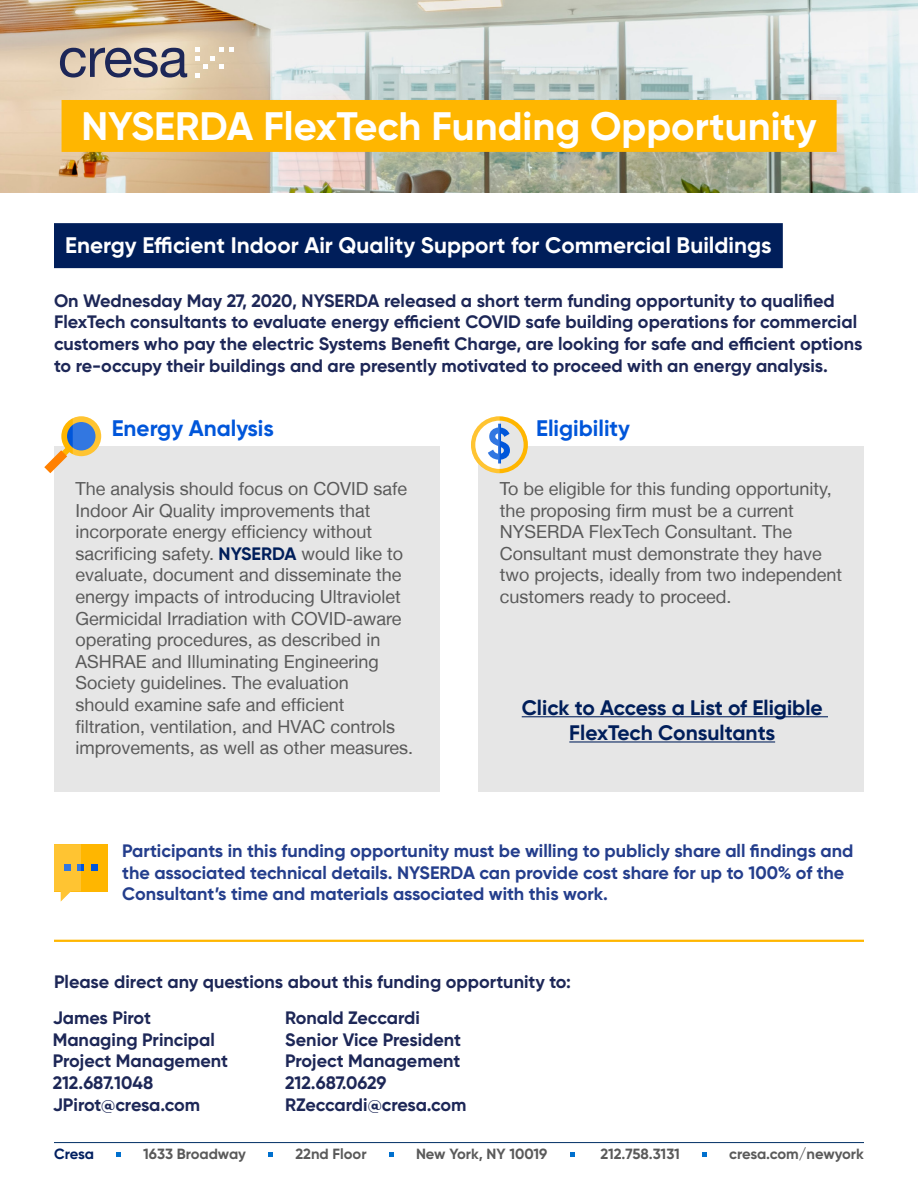
<style>
.page{position:relative;width:918px;height:1188px;background:#fff}
.page>*{position:absolute;margin:0;border:0;box-sizing:border-box;transform-origin:0 0}
.t1{font:700 39.75px "Gilroy";color:#fff}
.t2{font:700 22.5px "Gilroy";color:#fff}
.t3{font:700 22.5px "Gilroy";color:#0056da}
.t4{font:700 21px/25.2px "Gilroy";color:#001e5a;text-align:center}
.t5{font:18px/21.6px "Helvetica Neue LT";color:#5a5a5a}
.t6{font:700 18px/21.6px "Gilroy";color:#1d2757}
.t7{font:700 18px/21.6px "Gilroy";color:#243e8c}
.t8{font:700 14.85px "Gilroy";color:#5a5a5a}
.t9{font:700 14.85px "Gilroy";letter-spacing:-.015em;color:#001f60}
.s1{font-family:"Gilroy";font-weight:700;color:#001e5a}
</style>
<div class="page">
<div style="left:54px;top:447px;width:386px;height:345px;background:#e6e6e6"></div>
<div style="left:478px;top:447px;width:386px;height:345px;background:#e6e6e6"></div>
<div style="left:54px;top:223px;width:729px;height:45px;background:#001e5a"></div>
<hr style="left:522px;top:716px;width:306px;height:1px;background:#001e5a">
<hr style="left:569px;top:741px;width:206px;height:2px;background:#001e5a">
<svg style="left:44px;top:416px;width:57px;height:57px"></svg>
<svg style="left:471px;top:416px;width:57px;height:57px"></svg>
<div style="left:54px;top:844px;width:54px;height:47px;background:#ffb600"></div>
<div style="left:78px;top:864px;width:6px;height:7px;background:#0056da"></div>
<div style="left:91px;top:864px;width:7px;height:7px;background:#0056da"></div>
<svg style="left:54px;top:844px;width:27px;height:58px;background:#f4c857"></svg>
<svg style="left:116px;top:1152px;width:5px;height:5px"></svg>
<svg style="left:268px;top:1152px;width:5px;height:5px"></svg>
<svg style="left:389px;top:1152px;width:5px;height:5px"></svg>
<svg style="left:570px;top:1152px;width:5px;height:5px"></svg>
<svg style="left:702px;top:1152px;width:5px;height:5px"></svg>
<hr style="left:54px;top:1142px;width:810px;height:1px;background:#002f65">
<hr style="left:54px;top:940px;width:810px;height:2px;background:#ffb600">
<img style="left:0;top:0;width:918px;height:192px">
<svg style="left:60px;top:48px;width:127px;height:30px;background:#938d92"></svg>
<svg style="left:195px;top:48px;width:39px;height:29px"></svg>
<div style="left:62px;top:100px;width:775px;height:52px;background:#ffb600"></div>
<h1 class="t1" style="left:81px;top:101px;width:737px">NYSERDA FlexTech Funding Opportunity</h1>
<p class="t2" style="left:65px;top:231px;width:708px">Energy Efficient Indoor Air Quality Support for Commercial Buildings</p>
<p class="t6" style="left:54px;top:289px;width:810px">On Wednesday May 27, 2020, NYSERDA released a short term funding opportunity to qualified FlexTech consultants to evaluate energy efficient COVID safe building operations for commercial customers who pay the electric Systems Benefit Charge, are looking for safe and efficient options to re-occupy their buildings and are presently motivated to proceed with an energy analysis.</p>
<p class="t3" style="left:112px;top:414px;width:164px">Energy Analysis</p>
<p class="t3" style="left:536px;top:414px;width:95px">Eligibility</p>
<p class="t5" style="left:75px;top:478px;width:339px">The analysis should focus on COVID safe Indoor Air Quality improvements that incorporate energy efficiency without sacrificing safety. <span class="s1">NYSERDA</span> would like to evaluate, document and disseminate the energy impacts of introducing Ultraviolet Germicidal Irradiation with COVID-aware operating procedures, as described in ASHRAE and Illuminating Engineering Society guidelines. The evaluation<br>should examine safe and efficient filtration, ventilation, and HVAC controls improvements, as well as other measures.</p>
<p class="t5" style="left:500px;top:478px;width:344px">To be eligible for this funding opportunity, the proposing firm must be a current NYSERDA FlexTech Consultant. The Consultant must demonstrate they have two projects, ideally from two independent customers ready to proceed.</p>
<p class="t4" style="left:522px;top:695px;width:303px">Click to Access a List of Eligible<br>FlexTech Consultants</p>
<p class="t7" style="left:122px;top:840px;width:733px">Participants in this funding opportunity must be willing to publicly share all findings and the associated technical details. NYSERDA can provide cost share for up to 100% of the<br>Consultant’s time and materials associated with this work.</p>
<p class="t6" style="left:53px;top:964px;width:520px;line-height:36px">Please direct any questions about this funding opportunity to:<br>James Pirot</p>
<p class="t6" style="left:53px;top:1029px;width:177px">Managing Principal<br>Project Management<br>212.687.1048<br>JPirot@cresa.com</p>
<p class="t6" style="left:285px;top:1007px;width:183px">Ronald Zeccardi<br>Senior Vice President<br>Project Management<br>212.687.0629<br>RZeccardi@cresa.com</p>
<p class="t9" style="left:54px;top:1145px;width:41px">Cresa</p>
<p class="t8" style="left:143px;top:1145px;width:104px">1633 Broadway</p>
<p class="t8" style="left:295px;top:1145px;width:73px">22nd Floor</p>
<p class="t8" style="left:416px;top:1145px;width:133px">New York, NY 10019</p>
<p class="t8" style="left:600px;top:1145px;width:81px">212.758.3131</p>
<p class="t8" style="left:729px;top:1145px;width:136px">cresa.com/newyork</p>
</div>
